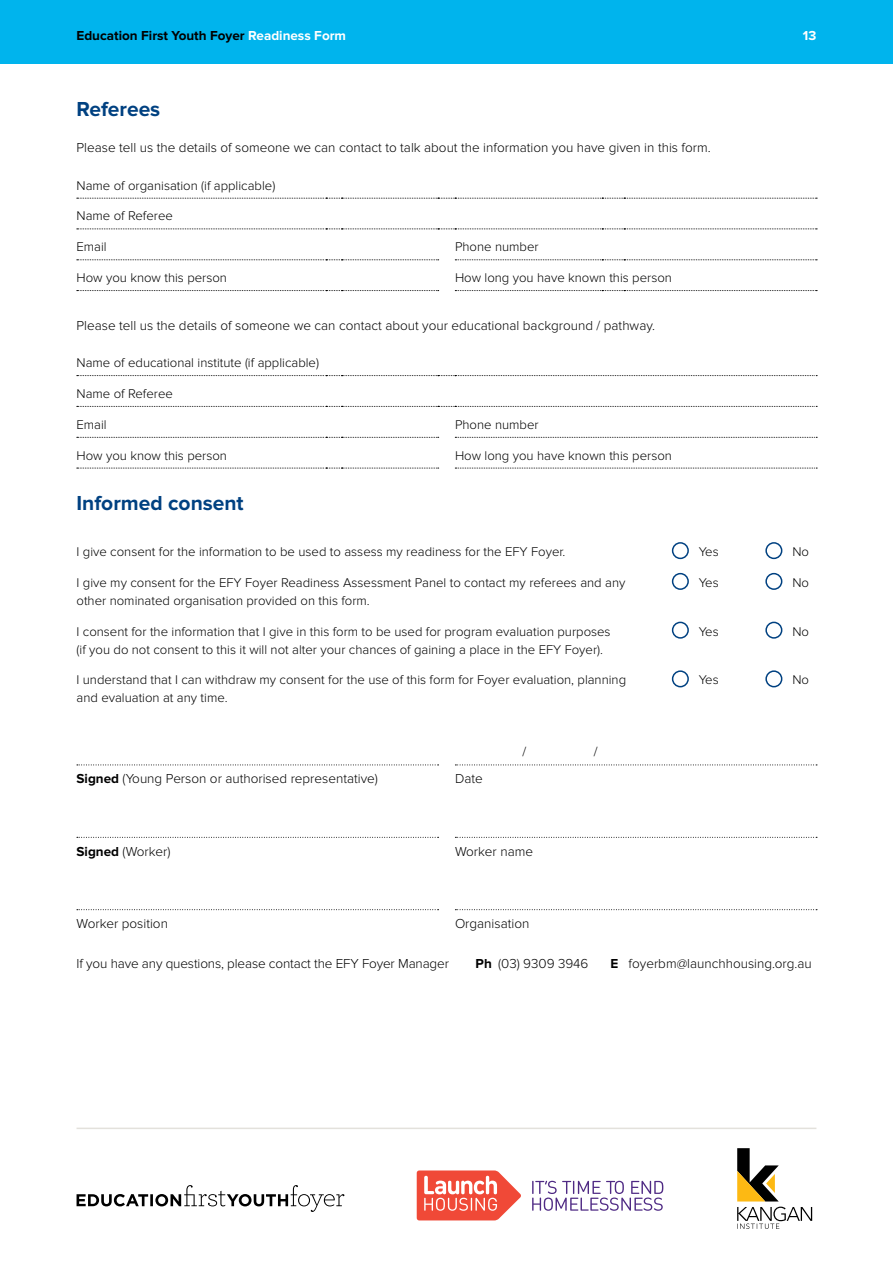
<style>
.page{position:relative;width:893px;height:1263px;background:#fff}
.page>*{position:absolute;margin:0;border:0;box-sizing:border-box;transform-origin:0 0}
.t1{font:700 21px "Proxima Nova";color:#004181}
.t2{font:300 13.5px "Proxima Nova";color:#000}
.t3{font:700 13.5px "Proxima Nova";color:#000}
.t4{font:700 13.5px "Proxima Nova";color:#fff}
.t5{font:300 13.2px/18px "Proxima Nova";color:#000}
.s1{color:#fff}
.s2{font-weight:700}
</style>
<div class="page">
<div style="left:0;top:0;width:893px;height:64px;background:#00b4ed"></div>
<svg style="left:77px;top:1185px;width:267px;height:27px"></svg>
<svg style="left:737px;top:1148px;width:75px;height:81px"></svg>
<svg style="left:417px;top:1170px;width:104px;height:50px"></svg>
<svg style="left:532px;top:1181px;width:131px;height:30px"></svg>
<hr style="left:77px;top:1127px;width:739px;height:2px;background:#e3e1dc">
<svg style="left:77px;top:290px;width:362px;height:1px"></svg>
<svg style="left:455px;top:290px;width:362px;height:1px"></svg>
<svg style="left:77px;top:198px;width:740px;height:1px"></svg>
<svg style="left:455px;top:260px;width:362px;height:1px"></svg>
<svg style="left:77px;top:260px;width:362px;height:1px"></svg>
<svg style="left:77px;top:229px;width:740px;height:1px"></svg>
<svg style="left:77px;top:468px;width:362px;height:1px"></svg>
<svg style="left:455px;top:468px;width:362px;height:1px"></svg>
<svg style="left:77px;top:375px;width:740px;height:1px"></svg>
<svg style="left:455px;top:437px;width:362px;height:1px"></svg>
<svg style="left:77px;top:437px;width:362px;height:1px"></svg>
<svg style="left:77px;top:406px;width:740px;height:1px"></svg>
<div style="left:672px;top:542px;width:17px;height:17px;border:2px solid #004181;border-radius:50%"></div>
<div style="left:765px;top:542px;width:17px;height:17px;border:2px solid #004181;border-radius:50%"></div>
<div style="left:672px;top:573px;width:17px;height:17px;border:2px solid #004181;border-radius:50%"></div>
<div style="left:765px;top:573px;width:17px;height:17px;border:2px solid #004181;border-radius:50%"></div>
<div style="left:672px;top:622px;width:17px;height:17px;border:2px solid #004181;border-radius:50%"></div>
<div style="left:765px;top:622px;width:17px;height:17px;border:2px solid #004181;border-radius:50%"></div>
<div style="left:672px;top:670px;width:17px;height:17px;border:2px solid #004181;border-radius:50%"></div>
<div style="left:765px;top:670px;width:17px;height:17px;border:2px solid #004181;border-radius:50%"></div>
<svg style="left:77px;top:764px;width:362px;height:1px"></svg>
<svg style="left:455px;top:764px;width:362px;height:1px"></svg>
<svg style="left:77px;top:837px;width:362px;height:1px"></svg>
<svg style="left:455px;top:837px;width:362px;height:1px"></svg>
<svg style="left:77px;top:909px;width:362px;height:1px"></svg>
<svg style="left:455px;top:909px;width:362px;height:1px"></svg>
<p class="t3" style="left:77px;top:27px;width:271px">Education First Youth Foyer <span class="s1">Readiness Form</span></p>
<p class="t4" style="left:803px;top:27px;width:15px">13</p>
<h1 class="t1" style="left:77px;top:97px;width:85px">Referees</h1>
<p class="t2" style="left:77px;top:140px;width:636px">Please tell us the details of someone we can contact to talk about the information you have given in this form.</p>
<p class="t5" style="left:77px;top:176px;width:200px">Name of organisation (if applicable)</p>
<p class="t5" style="left:77px;top:207px;width:98px">Name of Referee</p>
<p class="t5" style="left:77px;top:238px;width:32px">Email</p>
<p class="t5" style="left:455px;top:238px;width:85px">Phone number</p>
<p class="t5" style="left:77px;top:269px;width:152px">How you know this person</p>
<p class="t5" style="left:455px;top:269px;width:218px">How long you have known this person</p>
<p class="t2" style="left:77px;top:318px;width:580px">Please tell us the details of someone we can contact about your educational background / pathway.</p>
<p class="t5" style="left:77px;top:354px;width:244px">Name of educational institute (if applicable)</p>
<p class="t5" style="left:77px;top:385px;width:98px">Name of Referee</p>
<p class="t5" style="left:77px;top:415px;width:32px">Email</p>
<p class="t5" style="left:455px;top:415px;width:85px">Phone number</p>
<p class="t5" style="left:77px;top:446px;width:152px">How you know this person</p>
<p class="t5" style="left:455px;top:446px;width:218px">How long you have known this person</p>
<h1 class="t1" style="left:77px;top:491px;width:169px">Informed consent</h1>
<p class="t5" style="left:77px;top:543px;width:490px">I give consent for the information to be used to assess my readiness for the EFY Foyer.</p>
<p class="t5" style="left:699px;top:543px;width:21px">Yes</p>
<p class="t5" style="left:792px;top:543px;width:18px">No</p>
<p class="t5" style="left:77px;top:574px;width:550px">I give my consent for the EFY Foyer Readiness Assessment Panel to contact my referees and any other nominated organisation provided on this form.</p>
<p class="t5" style="left:699px;top:574px;width:21px">Yes</p>
<p class="t5" style="left:792px;top:574px;width:18px">No</p>
<p class="t5" style="left:77px;top:622px;width:536px">I consent for the information that I give in this form to be used for program evaluation purposes (if you do not consent to this it will not alter your chances of gaining a place in the EFY Foyer).</p>
<p class="t5" style="left:699px;top:622px;width:21px">Yes</p>
<p class="t5" style="left:792px;top:622px;width:18px">No</p>
<p class="t5" style="left:77px;top:671px;width:551px">I understand that I can withdraw my consent for the use of this form for Foyer evaluation, planning and evaluation at any time.</p>
<p class="t5" style="left:699px;top:671px;width:21px">Yes</p>
<p class="t5" style="left:792px;top:671px;width:18px">No</p>
<p class="t2" style="left:77px;top:771px;width:303px"><span class="s2">Signed</span> (Young Person or authorised representative)</p>
<p class="t2" style="left:455px;top:771px;width:29px">Date</p>
<p class="t2" style="left:522px;top:744px;width:5px">/</p>
<p class="t2" style="left:594px;top:744px;width:5px">/</p>
<p class="t2" style="left:77px;top:843px;width:96px"><span class="s2">Signed</span> (Worker)</p>
<p class="t2" style="left:455px;top:843px;width:80px">Worker name</p>
<p class="t2" style="left:77px;top:916px;width:93px">Worker position</p>
<p class="t2" style="left:455px;top:916px;width:76px">Organisation</p>
<p class="t2" style="left:77px;top:956px;width:374px">If you have any questions, please contact the EFY Foyer Manager</p>
<p class="t2" style="left:476px;top:956px;width:114px"><span class="s2">Ph</span> (03) 9309 3946</p>
<p class="t2" style="left:611px;top:956px;width:203px"><span class="s2">E</span> foyerbm@launchhousing.org.au</p>
</div>
